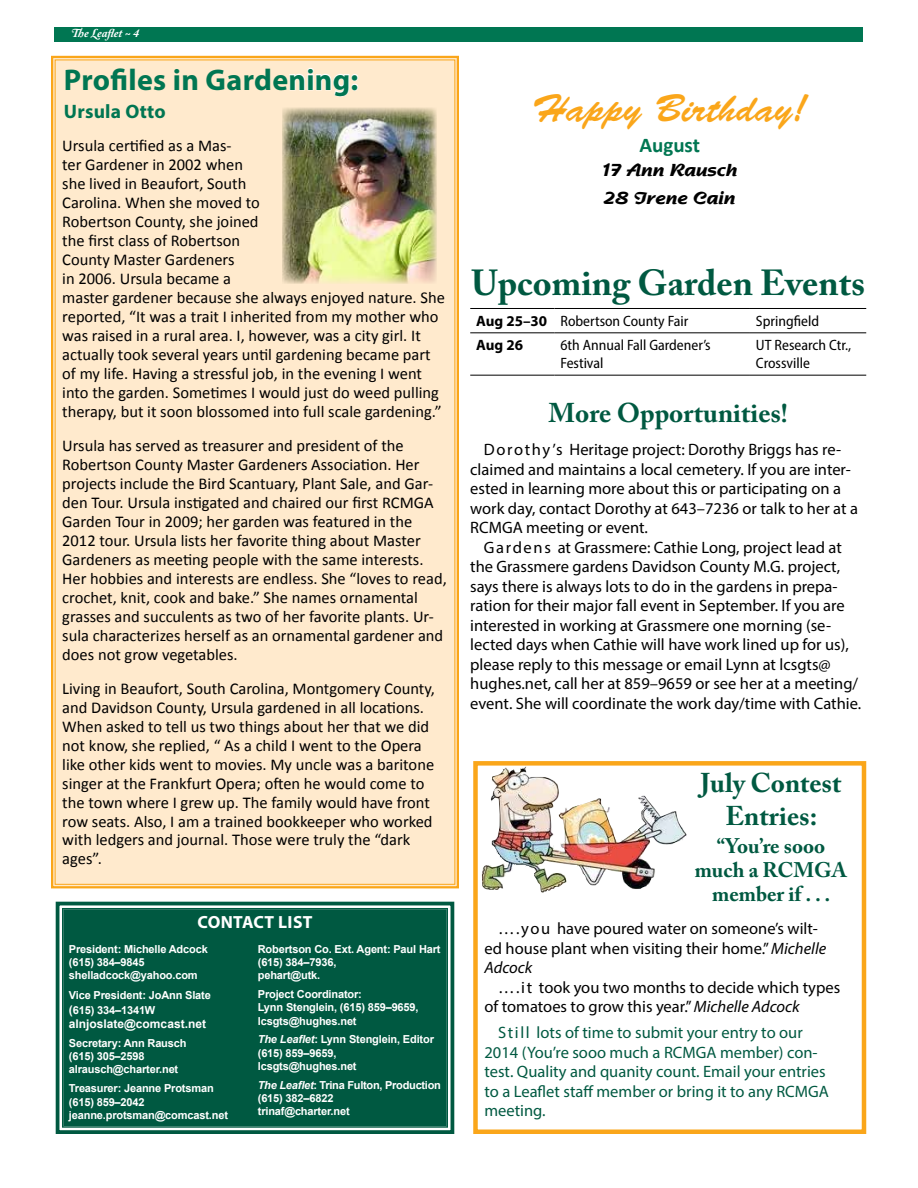
<style>
.page{position:relative;width:918px;height:1188px;background:#fff}
.page>*{position:absolute;margin:0;border:0;box-sizing:border-box;transform-origin:0 0}
.t1{font:39px "Brush Script Std";color:#faa61a}
.t2{font:700 36px "Adobe Caslon Pro";color:#005941}
.t3{font:700 30px "Myriad Pro";letter-spacing:.01em;color:#007652}
.t4{font:700 27px/32.4px "Adobe Caslon Pro";color:#005941;text-align:center}
.t5{font:700 21px/24px "Adobe Caslon Pro";color:#005941;text-align:center}
.t6{font:700 21px "Calibri";color:#007652}
.t7{font:700 19.5px "Myriad Pro";letter-spacing:.01em;color:#007652}
.t8{font:700 18px/28.5px "Nadianne";color:#000}
.t9{font:700 17.7px "Myriad Pro";letter-spacing:.02em;color:#fff}
.t10{font:16.5px/18.9px "Calibri";color:#000}
.t11{font:16.5px/19.5px "Myriad Pro";color:#000}
.t12{font:16.5px/19.5px "Myriad Pro";color:#005941}
.t13{font:semi-condensed 15px/18px "Myriad Pro";color:#000}
.t14{font:700 15px "Myriad Pro";color:#000}
.t15{font:700 12px "Arial";color:#fff}
.t16{font:italic 700 12px "Adobe Caslon Pro";color:#fff}
.t17{font:700 11.1px/13.2px "Arial";letter-spacing:-.015em;color:#fff}
.s1{font-size:12px}
.s2{font-style:italic}
.s3{font-weight:700;font-stretch:normal}
</style>
<div class="page">
<div style="left:55px;top:27px;width:808px;height:14px;background:#007652"></div>
<div style="left:51px;top:55px;width:408px;height:834px;background:#ffeacd"></div>
<img style="left:282px;top:108px;width:155px;height:176px">
<hr style="left:470px;top:308px;width:84px;height:1px;background:#000">
<hr style="left:554px;top:308px;width:196px;height:1px;background:#000">
<hr style="left:750px;top:308px;width:116px;height:1px;background:#000">
<hr style="left:470px;top:332px;width:84px;height:1px;background:#000">
<hr style="left:554px;top:332px;width:196px;height:1px;background:#000">
<hr style="left:750px;top:332px;width:116px;height:1px;background:#000">
<hr style="left:470px;top:375px;width:84px;height:1px;background:#000">
<hr style="left:554px;top:375px;width:196px;height:1px;background:#000">
<hr style="left:750px;top:375px;width:116px;height:1px;background:#000">
<div style="left:55px;top:901px;width:400px;height:233px;background:#005941"></div>
<div style="left:62px;top:908px;width:386px;height:220px;border:1px solid #005941"></div>
<svg style="left:289px;top:67px;width:70px;height:45px;background:#fae9d1"></svg>
<div style="left:473px;top:761px;width:393px;height:373px;border:4px solid #faa61a"></div>
<img style="left:482px;top:767px;width:205px;height:125px">
<p class="t16" style="left:72px;top:26px;width:69px">The Leaflet ~ 4</p>
<h3 class="t3" style="left:64px;top:60px;width:296px">Profiles in Gardening:</h3>
<p class="t7" style="left:64px;top:99px;width:103px">Ursula Otto</p>
<p class="t10" style="left:62px;top:136px;width:384px">Ursula certified as a Mas-<br>ter Gardener in 2002 when<br>she lived in Beaufort, South<br>Carolina. When she moved to<br>Robertson County, she joined<br>the first class of Robertson<br>County Master Gardeners<br>in 2006. Ursula became a<br>master gardener because she always enjoyed nature. She reported, “It was a trait I inherited from my mother who was raised in a rural area. I, however, was a city girl. It actually took several years until gardening became part of my life. Having a stressful job, in the evening I went into the garden. Sometimes I would just do weed pulling therapy, but it soon blossomed into full scale gardening.”</p>
<p class="t10" style="left:62px;top:436px;width:386px">Ursula has served as treasurer and president of the Robertson County Master Gardeners Association. Her projects include the Bird Scantuary, Plant Sale, and Gar&shy;den Tour. Ursula instigated and chaired our first RCMGA Garden Tour in 2009; her garden was featured in the 2012 tour. Ursula lists her favorite thing about Master Gardeners as meeting people with the same interests.<br>Her hobbies and interests are endless. She “loves to read, crochet, knit, cook and bake.” She names ornamental grasses and succulents as two of her favorite plants. Ur&shy;sula characterizes herself as an ornamental gardener and does not grow vegetables.</p>
<p class="t10" style="left:62px;top:679px;width:374px">Living in Beaufort, South Carolina, Montgomery County, and Davidson County, Ursula gardened in all locations.<br>When asked to tell us two things about her that we did not know, she replied, “ As a child I went to the Opera like other kids went to movies. My uncle was a baritone singer at the Frankfurt Opera; often he would come to the town where I grew up. The family would have front row seats. Also, I am a trained bookkeeper who worked with ledgers and journal. Those were truly the “dark ages”.</p>
<p class="t9" style="left:197px;top:911px;width:117px">Contact List</p>
<p class="t17" style="left:69px;top:942px;width:140px">President: Michelle Adcock (615) 384–9845 shelladcock@yahoo.com</p>
<p class="t17" style="left:69px;top:988px;width:144px;line-height:14.4px">Vice President: JoAnn Slate <span class="s1">(</span>615) 334–1341W</p>
<p class="t15" style="left:69px;top:1017px;width:139px">alnjoslate@comcast.net</p>
<p class="t17" style="left:69px;top:1036px;width:119px">Secretary: Ann Rausch (615) 305–2598 alrausch@charter.net</p>
<p class="t17" style="left:69px;top:1082px;width:161px">Treasurer: Jeanne Protsman (615) 859–2042 jeanne.protsman@comcast.net</p>
<p class="t17" style="left:258px;top:942px;width:184px">Robertson Co. Ext. Agent: Paul Hart (615) 384–7936,<br>pehart@utk.</p>
<p class="t17" style="left:258px;top:988px;width:162px">Project Coordinator:<br>Lynn Stenglein, (615) 859–9659, lcsgts@hughes.net</p>
<p class="t17" style="left:258px;top:1033px;width:178px"><span class="s2">The Leaflet</span>: Lynn Stenglein, Editor (615) 859–9659, lcsgts@hughes.net</p>
<p class="t17" style="left:258px;top:1078px;width:185px"><span class="s2">The Leaflet</span>: Trina Fulton, Production (615) 382–6822<br>trinaf@charter.net</p>
<h1 class="t1" style="left:532px;top:86px;width:277px">Happy Birthday!</h1>
<p class="t6" style="left:639px;top:131px;width:62px">August</p>
<p class="t8" style="left:602px;top:155px;width:137px">17 Ann Rausch<br>28 Irene Cain</p>
<h2 class="t2" style="left:472px;top:261px;width:395px">Upcoming Garden Events</h2>
<p class="t13" style="left:476px;top:312px;width:213px"><span class="s3">Aug 25–30</span> Robertson County Fair</p>
<p class="t13" style="left:756px;top:312px;width:65px">Springfield</p>
<p class="t14" style="left:476px;top:335px;width:48px">Aug 26</p>
<p class="t13" style="left:560px;top:336px;width:152px">6th Annual Fall Gardener’s<br>Festival</p>
<p class="t13" style="left:756px;top:336px;width:97px">UT Research Ctr.,<br>Crossville</p>
<h3 class="t4" style="left:548px;top:397px;width:241px">More Opportunities!</h3>
<p class="t11" style="left:470px;top:440px;width:389px;text-indent:13px">Dorothy ’s Heritage project: Dorothy Briggs has re&shy;claimed and maintains a local cemetery. If you are inter&shy;ested in learning more about this or participating on a work day, contact Dorothy at 643–7236 or talk to her at a RCMGA meeting or event.</p>
<p class="t11" style="left:470px;top:537px;width:392px;text-indent:13px">Gardens at Grassmere: Cathie Long, project lead at the Grassmere gardens Davidson County M.G. project, says there is always lots to do in the gardens in prepa&shy;ration for their major fall event in September. If you are interested in working at Grassmere one morning (se&shy;lected days when Cathie will have work lined up for us), please reply to this message or email Lynn at lcsgts@ hughes.net, call her at 859–9659 or see her at a meeting/ event. She will coordinate the work day/time with Cathie.</p>
<h3 class="t4" style="left:701px;top:767px;width:142px">July Contest<br>Entries:</h3>
<p class="t5" style="left:695px;top:834px;width:154px">“You’re sooo much a RCMGA member if . . .</p>
<p class="t11" style="left:485px;top:919px;width:343px;text-indent:13px">….you have poured water on someone’s wilt&shy;ed house plant when visiting their home.” <span class="s2">Michelle<br>Adcock</span></p>
<p class="t11" style="left:485px;top:977px;width:357px;text-indent:13px">….it took you two months to decide which types of tomatoes to grow this year.” <span class="s2">Michelle Adcock</span></p>
<p class="t12" style="left:485px;top:1023px;width:346px;text-indent:13px">Still lots of time to submit your entry to our 2014 (You’re sooo much a RCMGA member) con&shy;test. Quality and quanity count. Email your entries to a Leaflet staff member or bring it to any RCMGA meeting.</p>
</div>
